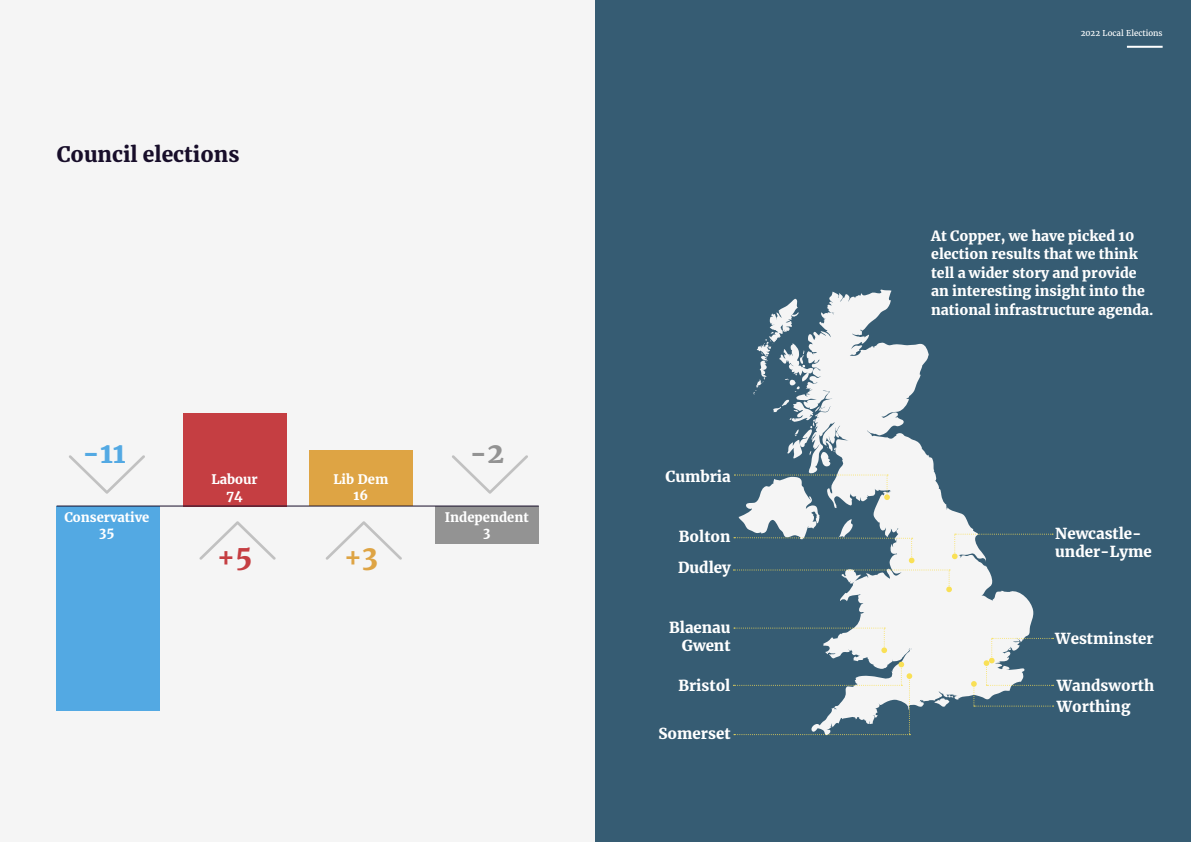
<style>
.page{position:relative;width:1191px;height:842px;background:#fff}
.page>*{position:absolute;margin:0;border:0;box-sizing:border-box;transform-origin:0 0}
.t1{font:700 28px "Merriweather";color:#53a9e3}
.t2{font:700 28px "Merriweather";color:#939393}
.t3{font:700 28px "Merriweather";color:#c53e42}
.t4{font:700 28px "Merriweather";color:#dea444}
.t5{font:900 21px "Merriweather";color:#180e2a}
.t6{font:900 15px/18px "Merriweather";color:#fff}
.t7{font:900 14px/18.5px "Merriweather";color:#fff}
.t8{font:700 13px/15.6px "Merriweather";color:#fff;text-align:center}
.t9{font:8px "Merriweather";color:#fff}
</style>
<div class="page">
<div style="left:0;top:0;width:595px;height:842px;background:#f5f5f5"></div>
<div style="left:595px;top:0;width:596px;height:842px;background:#365c73"></div>
<hr style="left:1127px;top:46px;width:35px;height:2px;background:#fff">
<svg style="left:69px;top:455px;width:76px;height:39px"></svg>
<svg style="left:753px;top:290px;width:281px;height:417px"></svg>
<svg style="left:952px;top:534px;width:101px;height:25px"></svg>
<svg style="left:734px;top:474px;width:180px;height:89px"></svg>
<svg style="left:733px;top:569px;width:219px;height:23px"></svg>
<svg style="left:734px;top:628px;width:153px;height:25px"></svg>
<svg style="left:971px;top:638px;width:82px;height:69px"></svg>
<div style="left:57px;top:506px;width:103px;height:205px;background:#53a9e3"></div>
<div style="left:183px;top:413px;width:103px;height:93px;background:#c53e42"></div>
<div style="left:309px;top:450px;width:103px;height:56px;background:#dea444"></div>
<div style="left:435px;top:506px;width:103px;height:38px;background:#939393"></div>
<svg style="left:733px;top:662px;width:179px;height:73px"></svg>
<svg style="left:452px;top:455px;width:76px;height:39px"></svg>
<svg style="left:199px;top:521px;width:77px;height:39px"></svg>
<svg style="left:326px;top:521px;width:76px;height:39px"></svg>
<hr style="left:57px;top:505px;width:482px;height:1px;background:#180e2a">
<h2 class="t5" style="left:57px;top:140px;width:184px">Council elections</h2>
<h1 class="t1" style="left:82px;top:435px;width:45px">-11</h1>
<p class="t8" style="left:64px;top:509px;width:87px">Conservative<br>35</p>
<p class="t8" style="left:211px;top:472px;width:48px">Labour<br>74</p>
<p class="t8" style="left:333px;top:472px;width:57px">Lib Dem<br>16</p>
<h1 class="t3" style="left:217px;top:538px;width:37px">+5</h1>
<h1 class="t4" style="left:344px;top:538px;width:36px">+3</h1>
<h1 class="t2" style="left:469px;top:435px;width:36px">-2</h1>
<p class="t8" style="left:445px;top:509px;width:85px">Independent<br>3</p>
<p class="t6" style="left:665px;top:467px;width:67px">Cumbria</p>
<p class="t6" style="left:679px;top:527px;width:53px">Bolton</p>
<p class="t6" style="left:678px;top:558px;width:54px">Dudley</p>
<p class="t6" style="left:669px;top:618px;width:63px;text-align:right">Blaenau<br>Gwent</p>
<p class="t6" style="left:678px;top:676px;width:54px">Bristol</p>
<p class="t6" style="left:658px;top:724px;width:73px">Somerset</p>
<p class="t9" style="left:1080px;top:28px;width:83px">2022 Local Elections</p>
<p class="t7" style="left:931px;top:226px;width:224px">At Copper, we have picked 10 election results that we think tell a wider story and provide an interesting insight into the national infrastructure agenda.</p>
<p class="t6" style="left:1055px;top:524px;width:98px">Newcastle&shy;under-Lyme</p>
<p class="t6" style="left:1055px;top:629px;width:100px">Westminster</p>
<p class="t6" style="left:1056px;top:674px;width:99px;line-height:21.1px">Wandsworth<br>Worthing</p>
</div>
